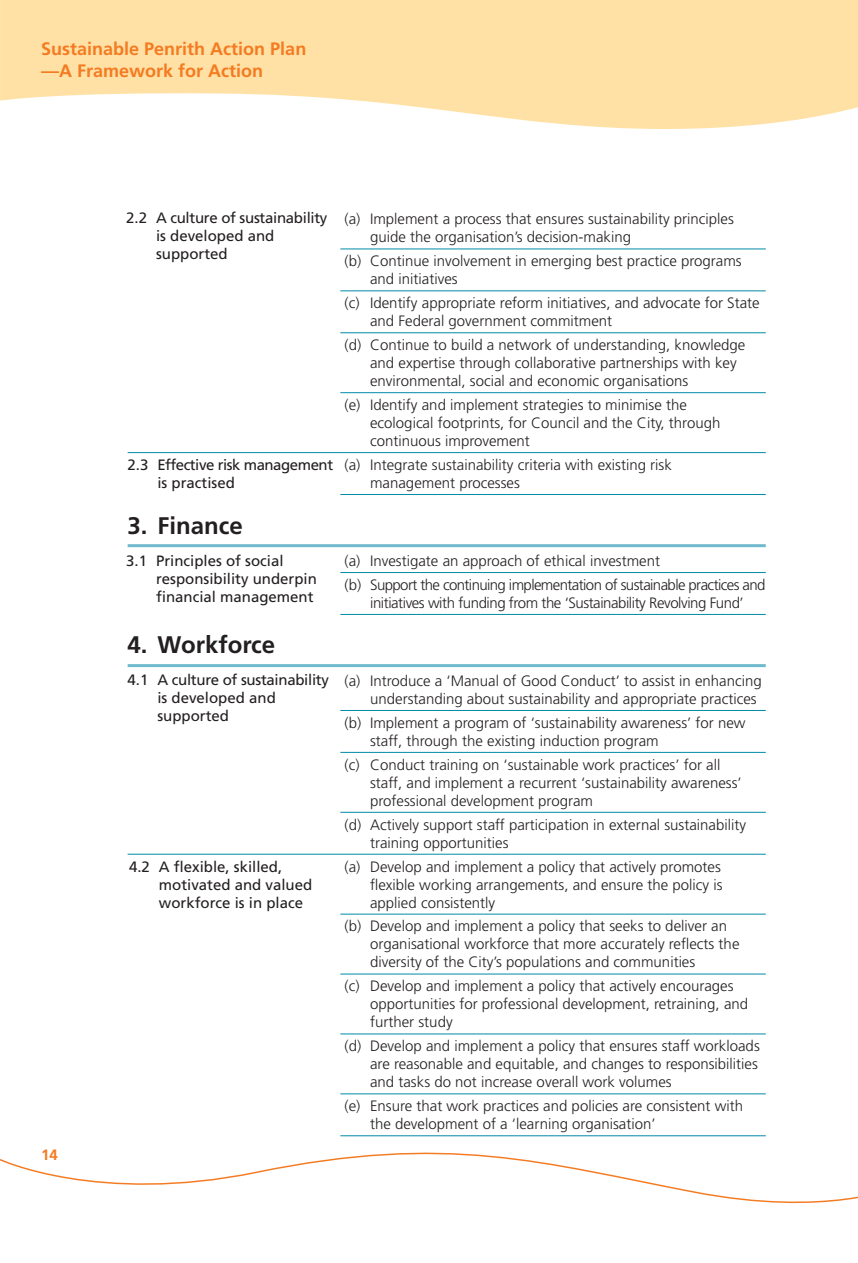
<style>
.page{position:relative;width:858px;height:1263px;background:#fff}
.page>*{position:absolute;margin:0;border:0;box-sizing:border-box;transform-origin:0 0}
.t1{font:700 24px "Frutiger";color:#231f20}
.t2{font:700 18px/21.8px "Frutiger";color:#f47b21}
.t3{font:300 15px/18px "Frutiger";color:#231f20}
.t4{font:15px/18px "Frutiger";color:#231f20}
.t5{font:300 15px/23.9px "Frutiger";letter-spacing:-.04em;color:#231f20}
.t6{font:15px/18px "Frutiger";letter-spacing:-.02em;color:#231f20}
.t7{font:300 15px "Frutiger";letter-spacing:-.03em;color:#231f20}
.t8{font:15px/18px "Frutiger";letter-spacing:-.03em;color:#231f20}
.t9{font:700 15px "Frutiger";color:#f47b21}
</style>
<div class="page">
<svg style="left:0;top:0;width:858px;height:129px;fill:#ffe1a5"></svg>
<svg style="left:0;top:1135px;width:858px;height:69px"></svg>
<hr style="left:340px;top:249px;width:425px;height:1px;background:#008ba7">
<hr style="left:340px;top:291px;width:425px;height:1px;background:#008ba7">
<hr style="left:340px;top:332px;width:425px;height:1px;background:#008ba7">
<hr style="left:340px;top:392px;width:425px;height:1px;background:#008ba7">
<hr style="left:128px;top:452px;width:637px;height:1px;background:#008ba7">
<hr style="left:340px;top:494px;width:425px;height:1px;background:#008ba7">
<hr style="left:128px;top:544px;width:637px;height:3px;background:#70bace">
<hr style="left:340px;top:572px;width:425px;height:1px;background:#008ba7">
<hr style="left:340px;top:614px;width:425px;height:1px;background:#008ba7">
<hr style="left:128px;top:664px;width:637px;height:3px;background:#70bace">
<hr style="left:340px;top:710px;width:425px;height:1px;background:#008ba7">
<hr style="left:340px;top:752px;width:425px;height:1px;background:#008ba7">
<hr style="left:340px;top:812px;width:425px;height:1px;background:#008ba7">
<hr style="left:128px;top:854px;width:637px;height:1px;background:#008ba7">
<hr style="left:340px;top:914px;width:425px;height:1px;background:#008ba7">
<hr style="left:340px;top:974px;width:425px;height:1px;background:#008ba7">
<hr style="left:340px;top:1034px;width:425px;height:1px;background:#008ba7">
<hr style="left:340px;top:1093px;width:425px;height:1px;background:#008ba7">
<hr style="left:340px;top:1135px;width:425px;height:1px;background:#008ba7">
<p class="t2" style="left:41px;top:38px;width:267px">Sustainable Penrith Action Plan —A Framework for Action</p>
<p class="t9" style="left:41px;top:1146px;width:18px">14</p>
<p class="t6" style="left:156px;top:208px;width:173px;text-indent:-30px">2.2 A culture of sustainability is developed and supported</p>
<p class="t8" style="left:157px;top:456px;width:177px;text-indent:-30px">2.3 Effective risk management is practised</p>
<p class="t1" style="left:128px;top:511px;width:117px">3. Finance</p>
<p class="t4" style="left:156px;top:552px;width:162px;text-indent:-30px">3.1 Principles of social responsibility underpin financial management</p>
<p class="t1" style="left:128px;top:631px;width:149px">4. Workforce</p>
<p class="t6" style="left:157px;top:671px;width:173px;text-indent:-30px">4.1 A culture of sustainability is developed and supported</p>
<p class="t4" style="left:159px;top:858px;width:155px;text-indent:-30px">4.2 A flexible, skilled, motivated and valued workforce is in place</p>
<p class="t3" style="left:370px;top:210px;width:365px;text-indent:-26px">(a) Implement a process that ensures sustainability principles guide the organisation’s decision-making</p>
<p class="t3" style="left:370px;top:252px;width:373px;text-indent:-26px">(b) Continue involvement in emerging best practice programs and initiatives</p>
<p class="t3" style="left:370px;top:294px;width:391px;text-indent:-26px">(c) Identify appropriate reform initiatives, and advocate for State and Federal government commitment</p>
<p class="t3" style="left:370px;top:336px;width:377px;text-indent:-26px">(d) Continue to build a network of understanding, knowledge and expertise through collaborative partnerships with key environmental, social and economic organisations</p>
<p class="t3" style="left:370px;top:396px;width:352px;text-indent:-26px">(e) Identify and implement strategies to minimise the ecological footprints, for Council and the City, through continuous improvement</p>
<p class="t3" style="left:370px;top:456px;width:303px;text-indent:-26px">(a) Integrate sustainability criteria with existing risk management processes</p>
<p class="t5" style="left:344px;top:549px;width:422px">(a) Investigate an approach of ethical investment<br>(b) Support the continuing implementation of sustainable practices and</p>
<p class="t7" style="left:370px;top:594px;width:375px">initiatives with funding from the ‘Sustainability Revolving Fund’</p>
<p class="t3" style="left:370px;top:672px;width:393px;text-indent:-26px">(a) Introduce a ‘Manual of Good Conduct’ to assist in enhancing understanding about sustainability and appropriate practices</p>
<p class="t3" style="left:370px;top:714px;width:377px;text-indent:-26px">(b) Implement a program of ‘sustainability awareness’ for new staff, through the existing induction program</p>
<p class="t3" style="left:370px;top:755px;width:373px;text-indent:-26px">(c) Conduct training on ‘sustainable work practices’ for all staff, and implement a recurrent ‘sustainability awareness’ professional development program</p>
<p class="t3" style="left:370px;top:815px;width:377px;text-indent:-26px">(d) Actively support staff participation in external sustainability training opportunities</p>
<p class="t3" style="left:370px;top:857px;width:354px;text-align:justify;text-indent:-26px">(a) Develop and implement a policy that actively promotes flexible working arrangements, and ensure the policy is applied consistently</p>
<p class="t3" style="left:370px;top:917px;width:371px;text-indent:-26px">(b) Develop and implement a policy that seeks to deliver an organisational workforce that more accurately reflects the diversity of the City’s populations and communities</p>
<p class="t3" style="left:370px;top:977px;width:379px;text-indent:-26px">(c) Develop and implement a policy that actively encourages opportunities for professional development, retraining, and further study</p>
<p class="t3" style="left:370px;top:1037px;width:391px;text-indent:-26px">(d) Develop and implement a policy that ensures staff workloads are reasonable and equitable, and changes to responsibilities and tasks do not increase overall work volumes</p>
<p class="t3" style="left:370px;top:1097px;width:374px;text-indent:-26px">(e) Ensure that work practices and policies are consistent with the development of a ‘learning organisation’</p>
</div>
